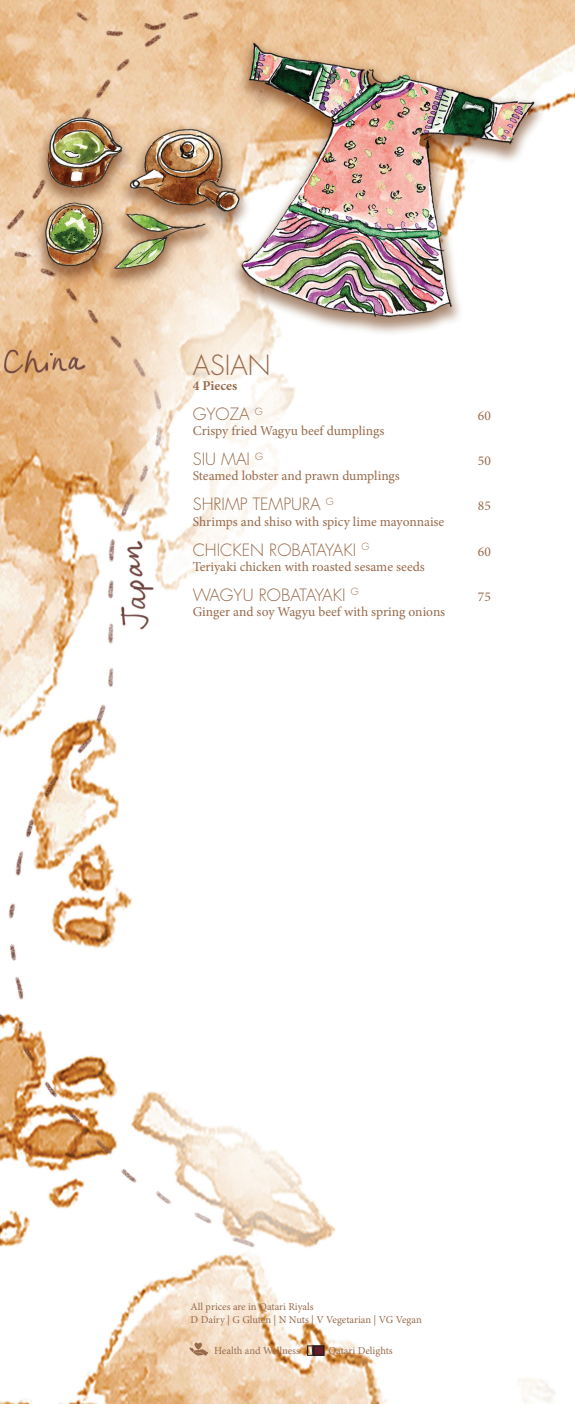
<style>
.page{position:relative;width:575px;height:1404px;background:#fff}
.page>*{position:absolute;margin:0;border:0;box-sizing:border-box;transform-origin:0 0}
.t1{font:300 27px "Futura Std";color:#976a4c}
.t2{font:300 16.5px "Futura Std";color:#976a4c}
.t3{font:13.5px "Minion Pro";color:#976a4c}
.t4{font:700 13.5px "Minion Pro";letter-spacing:.005em;color:#976a4c}
.t5{font:10.5px/13.5px "Minion Pro";color:#976a4c}
</style>
<div class="page">
<img style="left:0;top:0;width:574px;height:1403px">
<svg style="left:189px;top:1341px;width:19px;height:14px"></svg>
<svg style="left:312px;top:1347px;width:9px;height:6px"></svg>
<div style="left:307px;top:1345px;width:16px;height:10px;border:1px solid #231f20"></div>
<h1 class="t1" style="left:192px;top:349px;width:79px">ASIAN</h1>
<p class="t4" style="left:192px;top:376px;width:46px">4 Pieces</p>
<p class="t2" style="left:192px;top:404px;width:71px">GYOZA <sup>G</sup></p>
<p class="t3" style="left:477px;top:407px;width:14px">60</p>
<p class="t3" style="left:192px;top:422px;width:193px">Crispy fried Wagyu beef dumplings</p>
<p class="t2" style="left:192px;top:449px;width:72px">SIU MAI <sup>G</sup></p>
<p class="t3" style="left:477px;top:452px;width:14px">50</p>
<p class="t3" style="left:192px;top:467px;width:208px">Steamed lobster and prawn dumplings</p>
<p class="t2" style="left:192px;top:494px;width:142px">SHRIMP TEMPURA <sup>G</sup></p>
<p class="t3" style="left:477px;top:497px;width:14px">85</p>
<p class="t3" style="left:192px;top:512px;width:253px">Shrimps and shiso with spicy lime mayonnaise</p>
<p class="t2" style="left:192px;top:539px;width:178px">CHICKEN ROBATAYAKI <sup>G</sup></p>
<p class="t3" style="left:477px;top:542px;width:14px">60</p>
<p class="t3" style="left:192px;top:557px;width:233px">Teriyaki chicken with roasted sesame seeds</p>
<p class="t2" style="left:192px;top:584px;width:167px">WAGYU ROBATAYAKI <sup>G</sup></p>
<p class="t3" style="left:477px;top:587px;width:14px">75</p>
<p class="t3" style="left:192px;top:602px;width:254px">Ginger and soy Wagyu beef with spring onions</p>
<p class="t5" style="left:190px;top:1299px;width:232px">All prices are in Qatari Riyals<br>D Dairy | G Gluten | N Nuts | V Vegetarian | VG Vegan</p>
<p class="t5" style="left:214px;top:1343px;width:87px">Health and Wellness</p>
<p class="t5" style="left:328px;top:1343px;width:66px">Qatari Delights</p>
</div>
